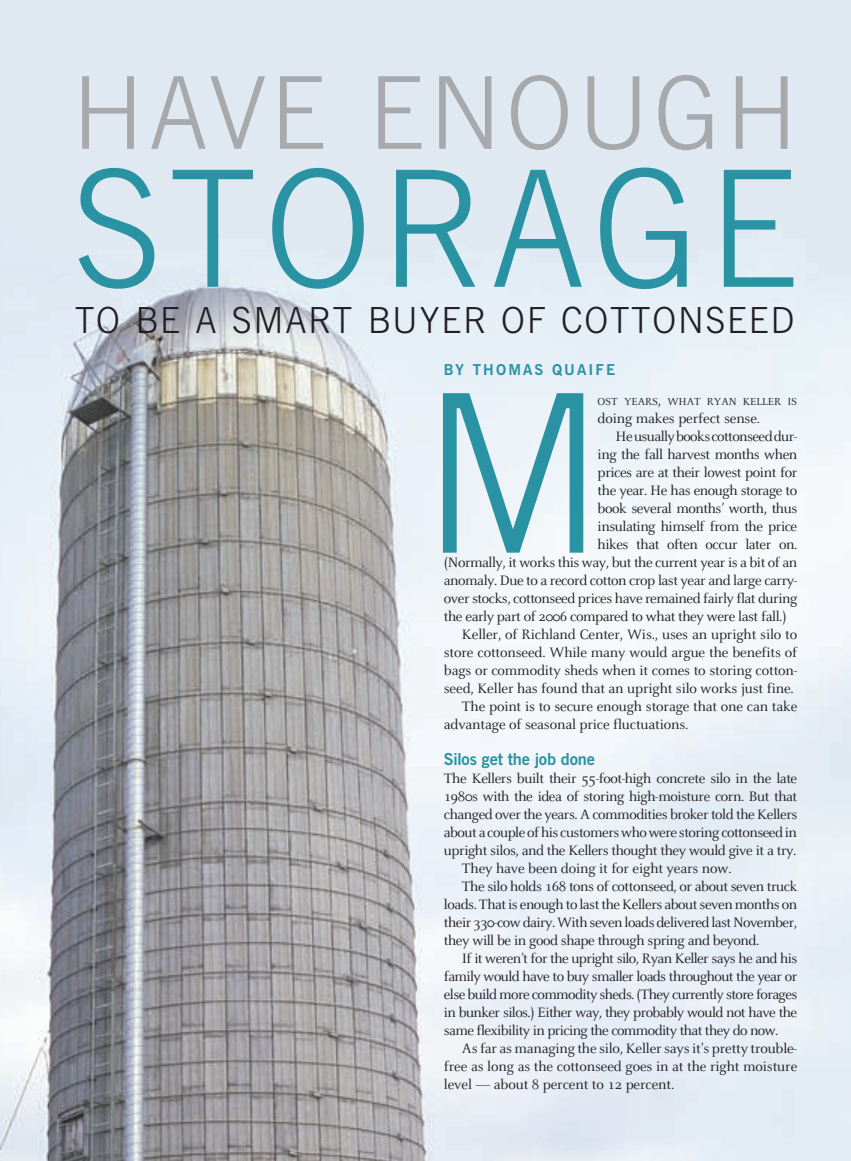
<style>
.page{position:relative;width:851px;height:1161px;background:#fff}
.page>*{position:absolute;margin:0;border:0;box-sizing:border-box;transform-origin:0 0}
.t1{font:300 220.8px "News Gothic BT";color:#2993a3}
.t2{font:300 162px "News Gothic BT";letter-spacing:.05em;color:#2993a3}
.t3{font:300 100.5px "News Gothic BT";letter-spacing:.05em;color:#a8a9ad}
.t4{font:300 36px "News Gothic BT";letter-spacing:.05em;color:#231f20}
.t5{font:700 16.5px "News Gothic BT";letter-spacing:-.01em;color:#2993a3}
.t6{font:15px "Celeste";letter-spacing:-.03em;color:#231f20}
.t7{font:15px "Celeste";letter-spacing:-.01em;color:#231f20}
.t8{font:700 15px "News Gothic BT";letter-spacing:.14em;color:#2993a3}
.t9{font:11.25px "Celeste";letter-spacing:-.015em;color:#231f20}
.s1{font-size:15px}
</style>
<div class="page">
<img style="left:0;top:0;width:850px;height:1161px">
<h3 class="t3" style="left:72px;top:52px;width:727px">HAVE ENOUGH</h3>
<h2 class="t2" style="left:72px;top:131px;width:727px">STORAGE</h2>
<h3 class="t4" style="left:75px;top:299px;width:721px">TO BE A SMART BUYER OF COTTONSEED</h3>
<p class="t8" style="left:444px;top:360px;width:173px">BY THOMAS QUAIFE</p>
<p class="t9" style="left:597px;top:396px;width:201px">OST YEARS<span class="s1">,</span> WHAT RYAN KELLER IS</p>
<p class="t7" style="left:597px;top:411px;width:164px">doing makes perfect sense.</p>
<p class="t6" style="left:615px;top:429px;width:183px">He usually books cottonseed dur-</p>
<p class="t6" style="left:597px;top:447px;width:201px">ing the fall harvest months when</p>
<p class="t6" style="left:597px;top:465px;width:201px">prices are at their lowest point for</p>
<p class="t6" style="left:597px;top:483px;width:201px">the year. He has enough storage to</p>
<p class="t6" style="left:597px;top:501px;width:201px">book several months’ worth, thus</p>
<p class="t6" style="left:597px;top:519px;width:201px">insulating himself from the price</p>
<p class="t6" style="left:597px;top:537px;width:201px">hikes that often occur later on.</p>
<p class="t6" style="left:444px;top:555px;width:355px">(Normally, it works this way, but the current year is a bit of an</p>
<p class="t6" style="left:444px;top:573px;width:355px">anomaly. Due to a record cotton crop last year and large carry-</p>
<p class="t6" style="left:444px;top:591px;width:355px">over stocks, cottonseed prices have remained fairly flat during</p>
<p class="t6" style="left:444px;top:609px;width:344px">the early part of 2006 compared to what they were last fall.)</p>
<p class="t7" style="left:462px;top:627px;width:337px">Keller, of Richland Center, Wis., uses an upright silo to</p>
<p class="t7" style="left:444px;top:645px;width:355px">store cottonseed. While many would argue the benefits of</p>
<p class="t7" style="left:444px;top:663px;width:355px">bags or commodity sheds when it comes to storing cotton-</p>
<p class="t7" style="left:444px;top:681px;width:351px">seed, Keller has found that an upright silo works just fine.</p>
<p class="t7" style="left:462px;top:699px;width:337px">The point is to secure enough storage that one can take</p>
<p class="t7" style="left:444px;top:717px;width:246px">advantage of seasonal price fluctuations.</p>
<p class="t5" style="left:444px;top:749px;width:152px">Silos get the job done</p>
<p class="t6" style="left:444px;top:771px;width:355px">The Kellers built their 55-foot-high concrete silo in the late</p>
<p class="t6" style="left:444px;top:789px;width:355px">1980s with the idea of storing high-moisture corn. But that</p>
<p class="t6" style="left:444px;top:807px;width:355px">changed over the years. A commodities broker told the Kellers</p>
<p class="t6" style="left:444px;top:825px;width:354px">about a couple of his customers who were storing cottonseed in</p>
<p class="t6" style="left:444px;top:843px;width:354px">upright silos, and the Kellers thought they would give it a try.</p>
<p class="t7" style="left:462px;top:861px;width:271px">They have been doing it for eight years now.</p>
<p class="t6" style="left:462px;top:879px;width:337px">The silo holds 168 tons of cottonseed, or about seven truck</p>
<p class="t6" style="left:444px;top:897px;width:355px">loads. That is enough to last the Kellers about seven months on</p>
<p class="t6" style="left:444px;top:915px;width:355px">their 330-cow dairy. With seven loads delivered last November,</p>
<p class="t6" style="left:444px;top:933px;width:317px">they will be in good shape through spring and beyond.</p>
<p class="t6" style="left:462px;top:951px;width:337px">If it weren’t for the upright silo, Ryan Keller says he and his</p>
<p class="t6" style="left:444px;top:969px;width:355px">family would have to buy smaller loads throughout the year or</p>
<p class="t6" style="left:444px;top:987px;width:355px">else build more commodity sheds. (They currently store forages</p>
<p class="t6" style="left:444px;top:1005px;width:355px">in bunker silos.) Either way, they probably would not have the</p>
<p class="t6" style="left:444px;top:1023px;width:336px">same flexibility in pricing the commodity that they do now.</p>
<p class="t6" style="left:462px;top:1041px;width:337px">As far as managing the silo, Keller says it’s pretty trouble-</p>
<p class="t7" style="left:444px;top:1059px;width:355px">free as long as the cottonseed goes in at the right moisture</p>
<p class="t7" style="left:444px;top:1077px;width:232px">level — about 8 percent to 12 percent.</p>
<h1 class="t1" style="left:420px;top:340px;width:186px">M</h1>
</div>
